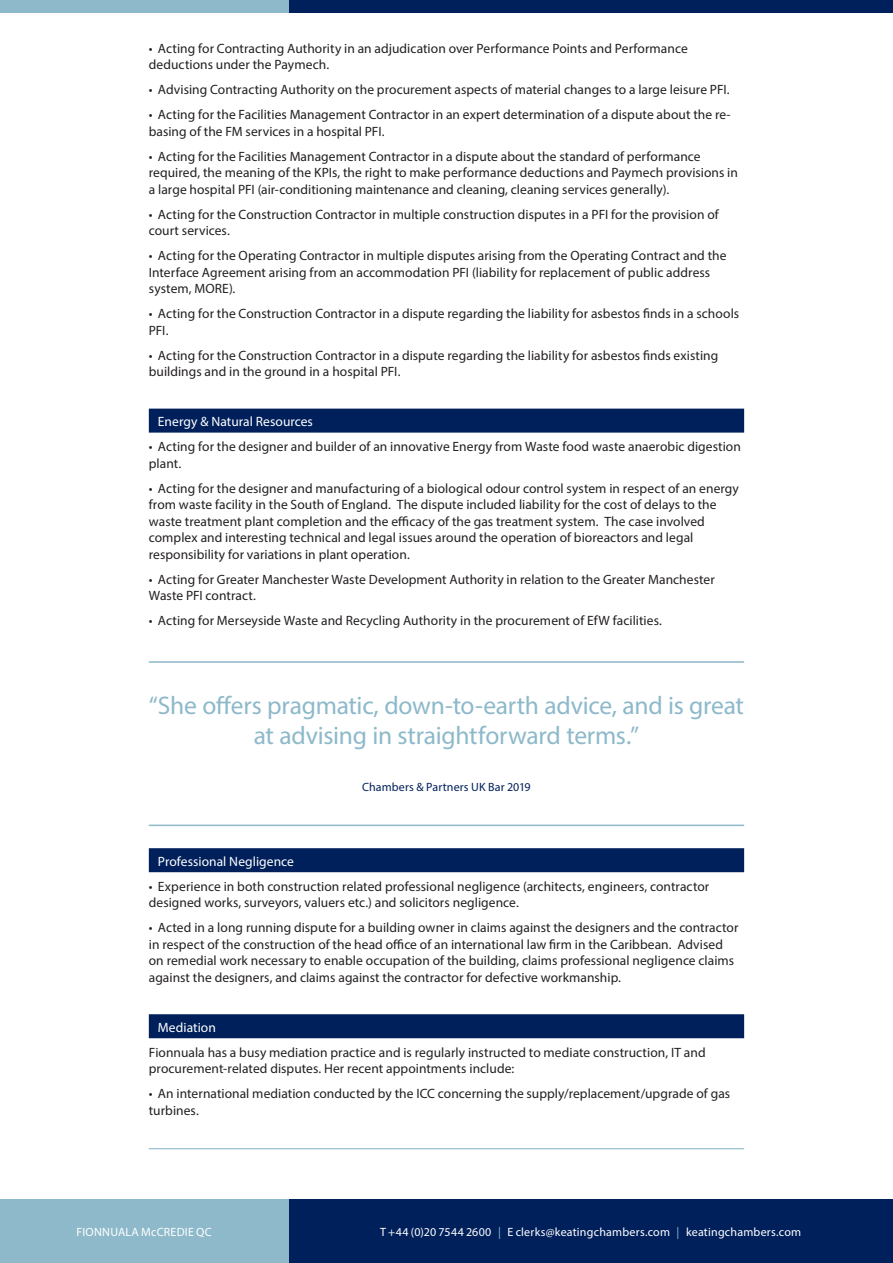
<style>
.page{position:relative;width:893px;height:1263px;background:#fff}
.page>*{position:absolute;margin:0;border:0;box-sizing:border-box;transform-origin:0 0}
.t1{font:25.5px/30px "Myriad Pro";letter-spacing:-.01em;color:#8db9ca;text-align:center}
.t2{font:13.5px/16.5px "Myriad Pro";letter-spacing:.005em;color:#231f20}
.t3{font:13.5px "Myriad Pro";letter-spacing:.005em;color:#fff}
.t4{font:12px "Myriad Pro";letter-spacing:.02em;color:#fff}
.t5{font:12px "Myriad Pro";letter-spacing:.005em;color:#00205b}
.s1{color:#8db9ca}
</style>
<div class="page">
<div style="left:288px;top:1199px;width:605px;height:64px;background:#00205b"></div>
<div style="left:0;top:1199px;width:288px;height:64px;background:#8db9ca"></div>
<div style="left:289px;top:0;width:604px;height:13px;background:#00205b"></div>
<div style="left:0;top:0;width:289px;height:13px;background:#8db9ca"></div>
<div style="left:149px;top:409px;width:595px;height:24px;background:#00205b"></div>
<hr style="left:149px;top:661px;width:595px;height:2px;background:#8db9ca">
<hr style="left:149px;top:824px;width:595px;height:2px;background:#8db9ca">
<div style="left:149px;top:848px;width:595px;height:24px;background:#00205b"></div>
<div style="left:149px;top:1014px;width:595px;height:24px;background:#00205b"></div>
<hr style="left:149px;top:1148px;width:595px;height:1px;background:#8db9ca">
<p class="t2" style="left:149px;top:40px;width:540px">• Acting for Contracting Authority in an adjudication over Performance Points and Performance deductions under the Paymech.</p>
<p class="t2" style="left:149px;top:81px;width:582px">• Advising Contracting Authority on the procurement aspects of material changes to a large leisure PFI.</p>
<p class="t2" style="left:149px;top:106px;width:583px">• Acting for the Facilities Management Contractor in an expert determination of a dispute about the re&shy;basing of the FM services in a hospital PFI.</p>
<p class="t2" style="left:149px;top:148px;width:591px">• Acting for the Facilities Management Contractor in a dispute about the standard of performance required, the meaning of the KPIs, the right to make performance deductions and Paymech provisions in a large hospital PFI (air-conditioning maintenance and cleaning, cleaning services generally).</p>
<p class="t2" style="left:149px;top:206px;width:571px">• Acting for the Construction Contractor in multiple construction disputes in a PFI for the provision of court services.</p>
<p class="t2" style="left:149px;top:247px;width:579px">• Acting for the Operating Contractor in multiple disputes arising from the Operating Contract and the<br>Interface Agreement arising from an accommodation PFI (liability for replacement of public address system, MORE).</p>
<p class="t2" style="left:149px;top:305px;width:592px">• Acting for the Construction Contractor in a dispute regarding the liability for asbestos finds in a schools<br>PFI.</p>
<p class="t2" style="left:149px;top:347px;width:571px">• Acting for the Construction Contractor in a dispute regarding the liability for asbestos finds existing buildings and in the ground in a hospital PFI.</p>
<p class="t3" style="left:158px;top:413px;width:157px">Energy &amp; Natural Resources</p>
<p class="t2" style="left:149px;top:438px;width:594px">• Acting for the designer and builder of an innovative Energy from Waste food waste anaerobic digestion plant.</p>
<p class="t2" style="left:149px;top:480px;width:592px">• Acting for the designer and manufacturing of a biological odour control system in respect of an energy from waste facility in the South of England. The dispute included liability for the cost of delays to the waste treatment plant completion and the efficacy of the gas treatment system. The case involved complex and interesting technical and legal issues around the operation of bioreactors and legal responsibility for variations in plant operation.</p>
<p class="t2" style="left:149px;top:571px;width:567px">• Acting for Greater Manchester Waste Development Authority in relation to the Greater Manchester<br>Waste PFI contract.</p>
<p class="t2" style="left:149px;top:612px;width:515px">• Acting for Merseyside Waste and Recycling Authority in the procurement of EfW facilities.</p>
<p class="t1" style="left:149px;top:690px;width:597px">“She offers pragmatic, down-to-earth advice, and is great at advising in straightforward terms.”</p>
<p class="t5" style="left:362px;top:779px;width:170px">Chambers &amp; Partners UK Bar 2019</p>
<p class="t3" style="left:158px;top:853px;width:138px">Professional Negligence</p>
<p class="t2" style="left:149px;top:878px;width:562px">• Experience in both construction related professional negligence (architects, engineers, contractor designed works, surveyors, valuers etc.) and solicitors negligence.</p>
<p class="t2" style="left:149px;top:919px;width:591px">• Acted in a long running dispute for a building owner in claims against the designers and the contractor in respect of the construction of the head office of an international law firm in the Caribbean. Advised on remedial work necessary to enable occupation of the building, claims professional negligence claims against the designers, and claims against the contractor for defective workmanship.</p>
<p class="t3" style="left:158px;top:1019px;width:59px">Mediation</p>
<p class="t2" style="left:149px;top:1044px;width:558px">Fionnuala has a busy mediation practice and is regularly instructed to mediate construction, IT and procurement-related disputes. Her recent appointments include:</p>
<p class="t2" style="left:149px;top:1085px;width:583px">• An international mediation conducted by the ICC concerning the supply/replacement/upgrade of gas turbines.</p>
<p class="t4" style="left:77px;top:1224px;width:137px">FIONNUALA McCREDIE QC</p>
<p class="t4" style="left:380px;top:1224px;width:423px">T +44 (0)20 7544 2600 <span class="s1">|</span> E clerks@keatingchambers.com <span class="s1">|</span> keatingchambers.com</p>
</div>
